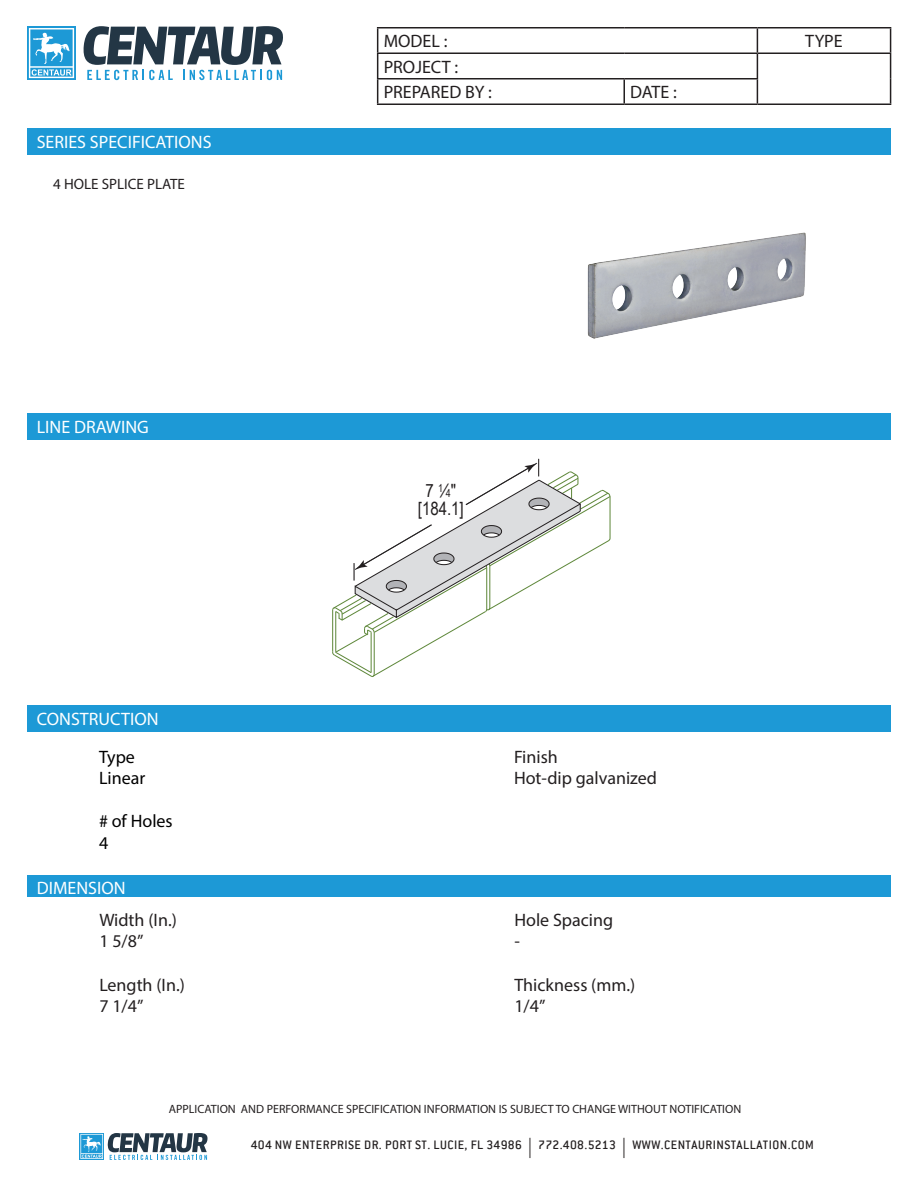
<style>
.page{position:relative;width:918px;height:1188px;background:#fff}
.page>*{position:absolute;margin:0;border:0;box-sizing:border-box;transform-origin:0 0}
.t1{font:18.3px/18.3px "Arial Narrow";color:#231f20;text-align:center}
.t2{font:18px/21.6px "Myriad Pro";color:#231f20}
.t3{font:18px "Myriad Pro";color:#fff}
.t4{font:18px/21.6px "Myriad Pro";color:#000}
.t5{font:15px "Myriad Pro";color:#231f20}
.t6{font:500 13.5px "Conduit ITC";letter-spacing:.035em;color:#231f20}
.t7{font:12px "Myriad Pro";color:#231f20}
.s1{font-size:10.95px}
.s2{font-family:"Myriad Pro";font-weight:400;font-size:20.25px}
</style>
<div class="page">
<svg style="left:80px;top:1133px;width:128px;height:27px"></svg>
<hr style="left:377px;top:27px;width:247px;height:1px;background:#231f20">
<hr style="left:624px;top:27px;width:133px;height:1px;background:#231f20">
<hr style="left:757px;top:27px;width:134px;height:1px;background:#231f20">
<hr style="left:377px;top:52px;width:247px;height:2px;background:#231f20">
<hr style="left:624px;top:52px;width:133px;height:2px;background:#231f20">
<hr style="left:757px;top:52px;width:134px;height:2px;background:#231f20">
<hr style="left:377px;top:78px;width:247px;height:2px;background:#231f20">
<svg style="left:377px;top:28px;width:1px;height:76px"></svg>
<hr style="left:624px;top:78px;width:134px;height:2px;background:#231f20">
<hr style="left:623px;top:80px;width:2px;height:24px;background:#231f20">
<svg style="left:757px;top:28px;width:1px;height:76px"></svg>
<svg style="left:890px;top:28px;width:1px;height:76px"></svg>
<hr style="left:377px;top:104px;width:247px;height:1px;background:#231f20">
<hr style="left:624px;top:104px;width:133px;height:1px;background:#231f20">
<hr style="left:757px;top:104px;width:134px;height:1px;background:#231f20">
<div style="left:27px;top:129px;width:864px;height:26px;background:#1d99d6"></div>
<div style="left:27px;top:414px;width:864px;height:26px;background:#1d99d6"></div>
<div style="left:27px;top:705px;width:864px;height:27px;background:#1d99d6"></div>
<div style="left:27px;top:26px;width:49px;height:54px;background:linear-gradient(to right,#32a2d9,#32a2d9)"></div>
<svg style="left:29px;top:28px;width:45px;height:50px"></svg>
<svg style="left:83px;top:26px;width:200px;height:54px"></svg>
<img style="left:587px;top:232px;width:219px;height:107px">
<svg style="left:332px;top:459px;width:279px;height:218px"></svg>
<div style="left:27px;top:875px;width:864px;height:22px;background:#1d99d6"></div>
<p class="t3" style="left:37px;top:131px;width:176px">SERIES SPECIFICATIONS</p>
<p class="t5" style="left:53px;top:175px;width:133px">4 HOLE SPLICE PLATE</p>
<p class="t3" style="left:37px;top:416px;width:114px">LINE DRAWING</p>
<p class="t3" style="left:37px;top:708px;width:123px">CONSTRUCTION</p>
<p class="t4" style="left:99px;top:746px;width:48px">Type<br>Linear</p>
<p class="t4" style="left:99px;top:810px;width:75px"># of Holes<br>4</p>
<p class="t3" style="left:37px;top:877px;width:90px">DIMENSION</p>
<p class="t2" style="left:99px;top:909px;width:79px">Width (In.)<br>1 5/8”</p>
<p class="t2" style="left:99px;top:973px;width:87px">Length (In.)<br>7 1/4”</p>
<p class="t2" style="left:384px;top:30px;width:65px">MODEL :</p>
<p class="t2" style="left:805px;top:30px;width:39px">TYPE</p>
<p class="t2" style="left:384px;top:54px;width:110px;line-height:25.5px">PROJECT :<br>PREPARED BY :</p>
<p class="t2" style="left:630px;top:81px;width:48px">DATE :</p>
<p class="t1" style="left:418px;top:481px;width:47px">7 <sup>1</sup>⁄<span class="s1">4</span>" [184.1]</p>
<p class="t2" style="left:514px;top:746px;width:144px">Finish<br>Hot-dip galvanized</p>
<p class="t2" style="left:514px;top:909px;width:100px">Hole Spacing -</p>
<p class="t2" style="left:514px;top:973px;width:122px">Thickness (mm.)<br>1/4”</p>
<p class="t7" style="left:169px;top:1101px;width:574px">APPLICATION AND PERFORMANCE SPECIFICATION INFORMATION IS SUBJECT TO CHANGE WITHOUT NOTIFICATION</p>
<p class="t6" style="left:251px;top:1137px;width:565px">404 NW ENTERPRISE DR. PORT ST. LUCIE, FL 34986 <span class="s2">|</span> 772.408.5213 <span class="s2">|</span> WWW.CENTAURINSTALLATION.COM</p>
</div>
